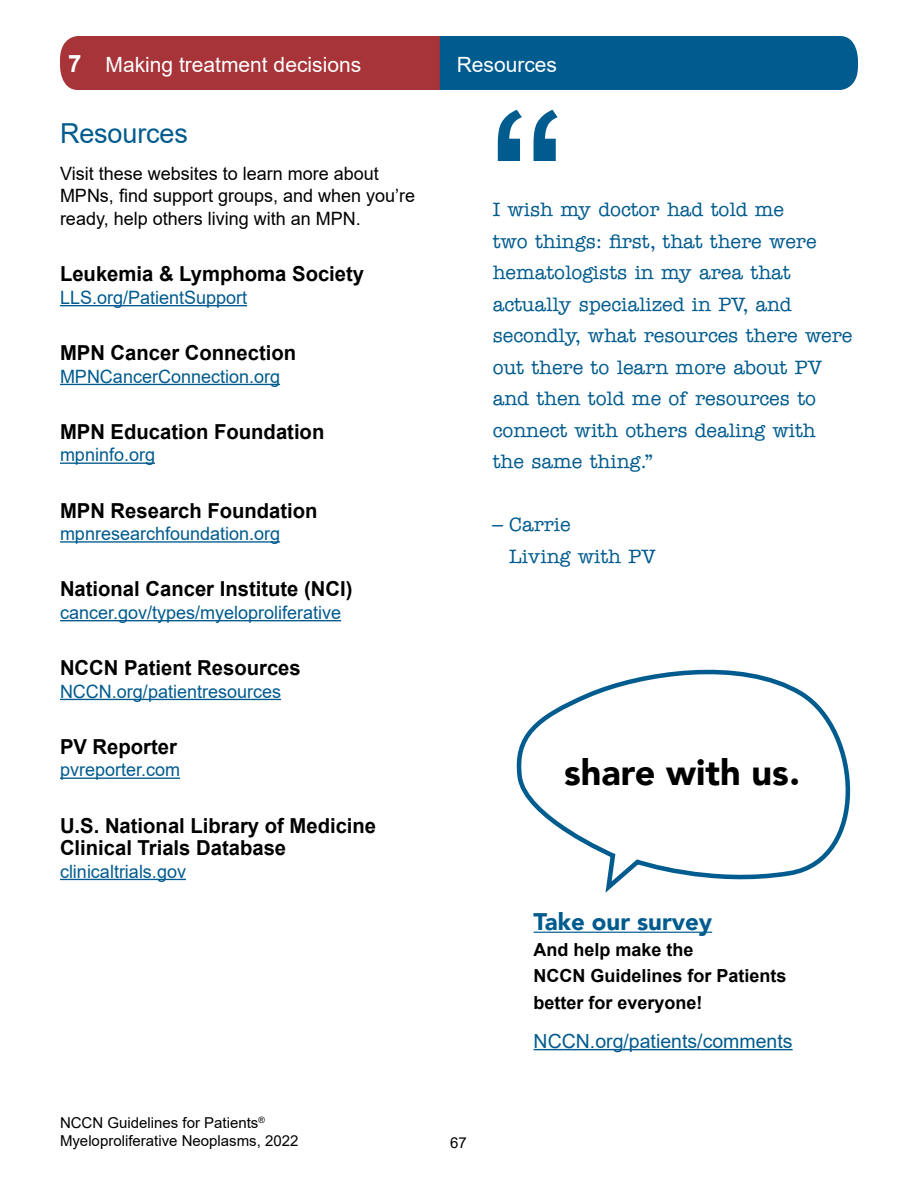
<style>
.page{position:relative;width:918px;height:1188px;background:#fff}
.page>*{position:absolute;margin:0;border:0;box-sizing:border-box;transform-origin:0 0}
.t1{font:218.85px "Arial";color:#005b8e;scale:1.08 1}
.t2{font:900 36px "Avenir LT Pro";color:#000}
.t3{font:27.6px "Arial";letter-spacing:-.005em;color:#005b8e}
.t4{font:900 24px "Avenir LT Pro";color:#005b8e}
.t5{font:21px "Arial";color:#fff}
.t6{font:700 20.7px/22.5px "Arial";color:#000}
.t7{font:500 19.5px/31.5px "American Typewriter Std";color:#005b8e}
.t8{font:19.5px "Arial";color:#005b8e}
.t9{font:18.3px "Arial";color:#005b8e}
.t10{font:18.3px/22.5px "Arial";color:#000}
.t11{font:700 18px/26.5px "Arial";color:#000}
.t12{font:15px/18px "Arial";color:#000}
.s1{font-weight:700;font-size:24px}
</style>
<div class="page">
<svg style="left:60px;top:36px;width:798px;height:54px;background:#504966"></svg>
<hr style="left:60px;top:305px;width:187px;height:1px;background:#005b8e">
<hr style="left:60px;top:384px;width:220px;height:1px;background:#005b8e">
<hr style="left:60px;top:463px;width:95px;height:1px;background:#005b8e">
<hr style="left:60px;top:541px;width:220px;height:2px;background:#005b8e">
<hr style="left:60px;top:620px;width:281px;height:1px;background:#005b8e">
<hr style="left:60px;top:699px;width:221px;height:1px;background:#005b8e">
<hr style="left:60px;top:778px;width:120px;height:1px;background:#005b8e">
<hr style="left:60px;top:879px;width:126px;height:1px;background:#005b8e">
<svg style="left:516px;top:669px;width:335px;height:224px"></svg>
<hr style="left:534px;top:932px;width:178px;height:1px;background:#005b8e">
<hr style="left:534px;top:1049px;width:259px;height:1px;background:#005b8e">
<p class="t5" style="left:68px;top:50px;width:294px"><span class="s1">7</span> Making treatment decisions</p>
<p class="t5" style="left:457px;top:50px;width:102px">Resources</p>
<h3 class="t3" style="left:60px;top:115px;width:129px">Resources</h3>
<p class="t10" style="left:60px;top:162px;width:357px">Visit these websites to learn more about<br>MPNs, find support groups, and when you’re ready, help others living with an MPN.</p>
<p class="t6" style="left:60px;top:263px;width:306px">Leukemia &amp; Lymphoma Society</p>
<p class="t9" style="left:60px;top:285px;width:189px">LLS.org/PatientSupport</p>
<p class="t6" style="left:60px;top:342px;width:238px">MPN Cancer Connection</p>
<p class="t9" style="left:60px;top:363px;width:222px">MPNCancerConnection.org</p>
<p class="t6" style="left:60px;top:420px;width:266px">MPN Education Foundation</p>
<p class="t9" style="left:60px;top:442px;width:97px">mpninfo.org</p>
<p class="t6" style="left:60px;top:499px;width:259px">MPN Research Foundation</p>
<p class="t9" style="left:60px;top:521px;width:222px">mpnresearchfoundation.org</p>
<p class="t6" style="left:60px;top:578px;width:294px">National Cancer Institute (NCI)</p>
<p class="t9" style="left:60px;top:600px;width:283px">cancer.gov/types/myeloproliferative</p>
<p class="t6" style="left:60px;top:657px;width:242px">NCCN Patient Resources</p>
<p class="t9" style="left:60px;top:678px;width:223px">NCCN.org/patientresources</p>
<p class="t6" style="left:60px;top:735px;width:119px">PV Reporter</p>
<p class="t9" style="left:60px;top:757px;width:122px">pvreporter.com</p>
<p class="t6" style="left:60px;top:814px;width:318px">U.S. National Library of Medicine<br>Clinical Trials Database</p>
<p class="t9" style="left:60px;top:858px;width:128px">clinicaltrials.gov</p>
<p class="t12" style="left:60px;top:1114px;width:240px">NCCN Guidelines for Patients<sup>®<br></sup>Myeloproliferative Neoplasms, 2022</p>
<h1 class="t1" style="left:488px;top:41px;width:74px">“</h1>
<p class="t7" style="left:493px;top:194px;width:361px">I wish my doctor had told me<br>two things: first, that there were hematologists in my area that actually specialized in PV, and secondly, what resources there were out there to learn more about PV and then told me of resources to connect with others dealing with<br>the same thing.”</p>
<p class="t7" style="left:509px;top:509px;width:148px;text-indent:-16px">– Carrie<br>Living with PV</p>
<p class="t12" style="left:450px;top:1133px;width:18px">67</p>
<h2 class="t2" style="left:564px;top:751px;width:238px">share with us.</h2>
<p class="t4" style="left:534px;top:907px;width:180px">Take our survey</p>
<p class="t11" style="left:534px;top:937px;width:255px">And help make the<br>NCCN Guidelines for Patients better for everyone!</p>
<p class="t8" style="left:534px;top:1027px;width:260px">NCCN.org/patients/comments</p>
</div>
